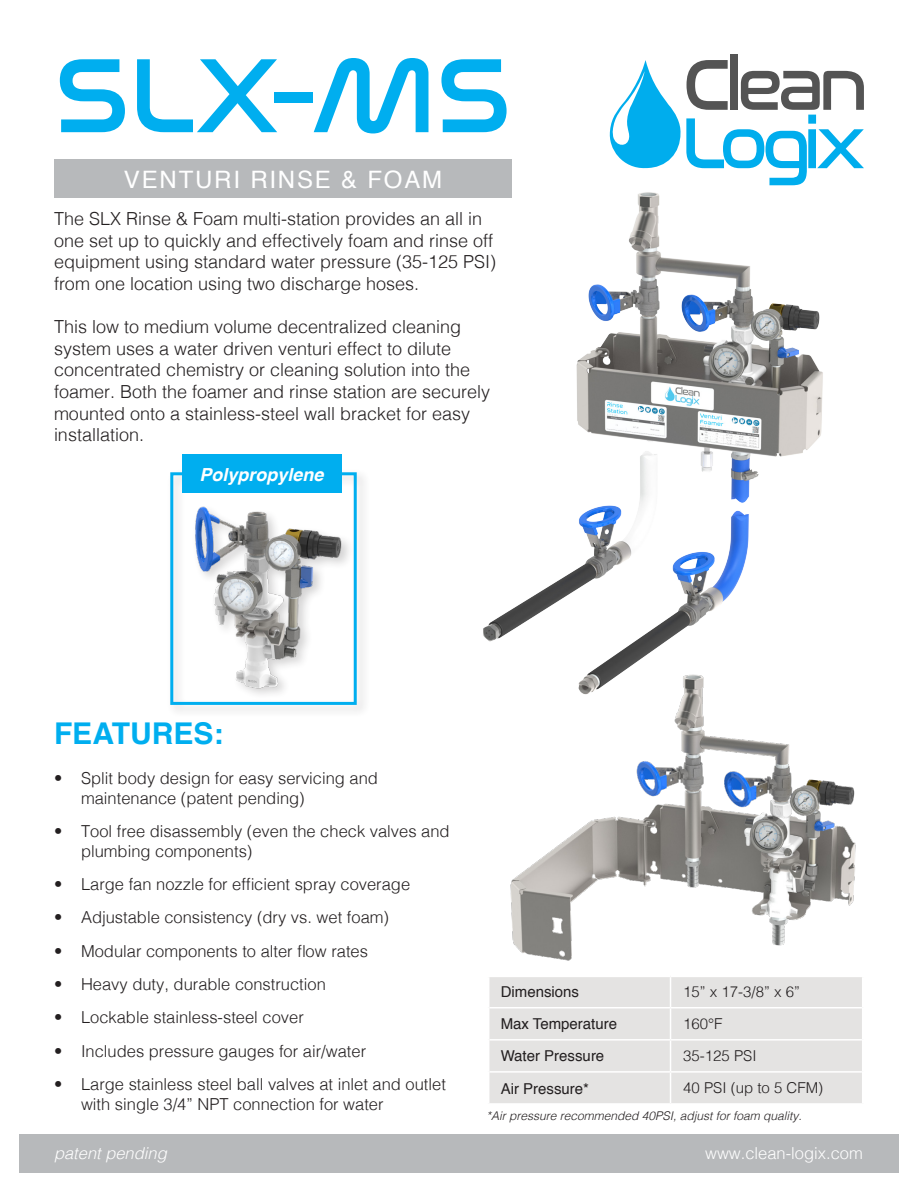
<style>
.page{position:relative;width:918px;height:1188px;background:#fff}
.page>*{position:absolute;margin:0;border:0;box-sizing:border-box;transform-origin:0 0}
.t1{font:108px "Nasalization Rg";color:#00aeef}
.t2{font:700 30px "Helvetica";color:#00aeef}
.t3{font:24px "Helvetica";letter-spacing:.075em;color:#fff}
.t4{font:300 18px/21.6px "Helvetica";color:#231f20}
.t5{font:italic 700 18px "Helvetica";color:#fff}
.t6{font:300 16.5px/19.8px "Helvetica";color:#231f20}
.t7{font:300 16.5px "Helvetica";color:#fff}
.t8{font:italic 300 16.5px "Helvetica";color:#fff}
.t9{font:15px "Helvetica";color:#231f20}
.Bulleted_List{font:300 15px "Helvetica";color:#231f20}
.t10{font:italic 300 12px "Helvetica";color:#231f20}
</style>
<div class="page">
<div style="left:489px;top:1008px;width:373px;height:95px;background:#e4e3e2"></div>
<hr style="left:670px;top:1008px;width:1px;height:31px;background:#fff">
<hr style="left:489px;top:1039px;width:182px;height:2px;background:#fff">
<hr style="left:671px;top:1039px;width:191px;height:2px;background:#fff">
<hr style="left:670px;top:1041px;width:1px;height:30px;background:#fff">
<hr style="left:489px;top:1071px;width:182px;height:2px;background:#fff">
<hr style="left:671px;top:1071px;width:191px;height:2px;background:#fff">
<hr style="left:670px;top:1073px;width:1px;height:30px;background:#fff">
<div style="left:19px;top:1134px;width:880px;height:38px;background:#b7b9bb"></div>
<div style="left:54px;top:159px;width:458px;height:38px;background:#b7b9bb"></div>
<div style="left:730px;top:54px;width:8px;height:56px;background:#545454"></div>
<svg style="left:609px;top:60px;width:255px;height:125px"></svg>
<img style="left:459px;top:192px;width:364px;height:478px">
<div style="left:167px;top:469px;width:203px;height:250px;background:#fbfbfb"></div>
<img style="left:195px;top:481px;width:152px;height:211px">
<div style="left:170px;top:472px;width:187px;height:233px;border:3px solid #00aeef"></div>
<div style="left:182px;top:455px;width:159px;height:38px;background:#00aeef"></div>
<img style="left:489px;top:670px;width:373px;height:337px">
<p class="t1" style="left:54px;top:-3px;width:459px">SLX-MS</p>
<p class="t3" style="left:124px;top:161px;width:320px">VENTURI RINSE &amp; FOAM</p>
<p class="t4" style="left:54px;top:207px;width:444px">The SLX Rinse &amp; Foam multi-station provides an all in one set up to quickly and effectively foam and rinse off equipment using standard water pressure (35-125 PSI) from one location using two discharge hoses.</p>
<p class="t4" style="left:54px;top:315px;width:438px">This low to medium volume decentralized cleaning system uses a water driven venturi effect to dilute concentrated chemistry or cleaning solution into the foamer. Both the foamer and rinse station are securely mounted onto a stainless-steel wall bracket for easy installation.</p>
<p class="t5" style="left:200px;top:459px;width:126px">Polypropylene</p>
<p class="t2" style="left:54px;top:709px;width:171px">FEATURES:</p>
<p class="t6" style="left:81px;top:767px;width:299px;text-indent:-27px">• Split body design for easy servicing and maintenance (patent pending)</p>
<p class="t6" style="left:81px;top:820px;width:370px;text-indent:-27px">• Tool free disassembly (even the check valves and plumbing components)</p>
<p class="t6" style="left:54px;top:873px;width:358px">• Large fan nozzle for efficient spray coverage</p>
<p class="t6" style="left:54px;top:907px;width:337px">• Adjustable consistency (dry vs. wet foam)</p>
<p class="t6" style="left:54px;top:940px;width:316px">• Modular components to alter flow rates</p>
<p class="t6" style="left:54px;top:973px;width:273px">• Heavy duty, durable construction</p>
<p class="t6" style="left:54px;top:1006px;width:251px">• Lockable stainless-steel cover</p>
<p class="t6" style="left:54px;top:1040px;width:314px">• Includes pressure gauges for air/water</p>
<p class="t6" style="left:81px;top:1073px;width:366px;text-indent:-27px">• Large stainless steel ball valves at inlet and outlet with single 3/4” NPT connection for water</p>
<p class="t9" style="left:501px;top:980px;width:80px">Dimensions</p>
<p class="Bulleted_List" style="left:683px;top:979px;width:118px">15” x 17-3/8” x 6”</p>
<p class="t9" style="left:501px;top:1013px;width:118px">Max Temperature</p>
<p class="Bulleted_List" style="left:683px;top:1011px;width:41px">160°F</p>
<p class="t9" style="left:501px;top:1045px;width:105px">Water Pressure</p>
<p class="Bulleted_List" style="left:683px;top:1043px;width:75px">35-125 PSI</p>
<p class="t9" style="left:501px;top:1077px;width:90px">Air Pressure*</p>
<p class="Bulleted_List" style="left:683px;top:1075px;width:142px">40 PSI (up to 5 CFM)</p>
<p class="t10" style="left:486px;top:1105px;width:317px">*Air pressure recommended 40PSI, adjust for foam quality.</p>
<p class="t8" style="left:54px;top:1139px;width:114px">patent pending</p>
<p class="t7" style="left:705px;top:1139px;width:159px">www.clean-logix.com</p>
</div>
